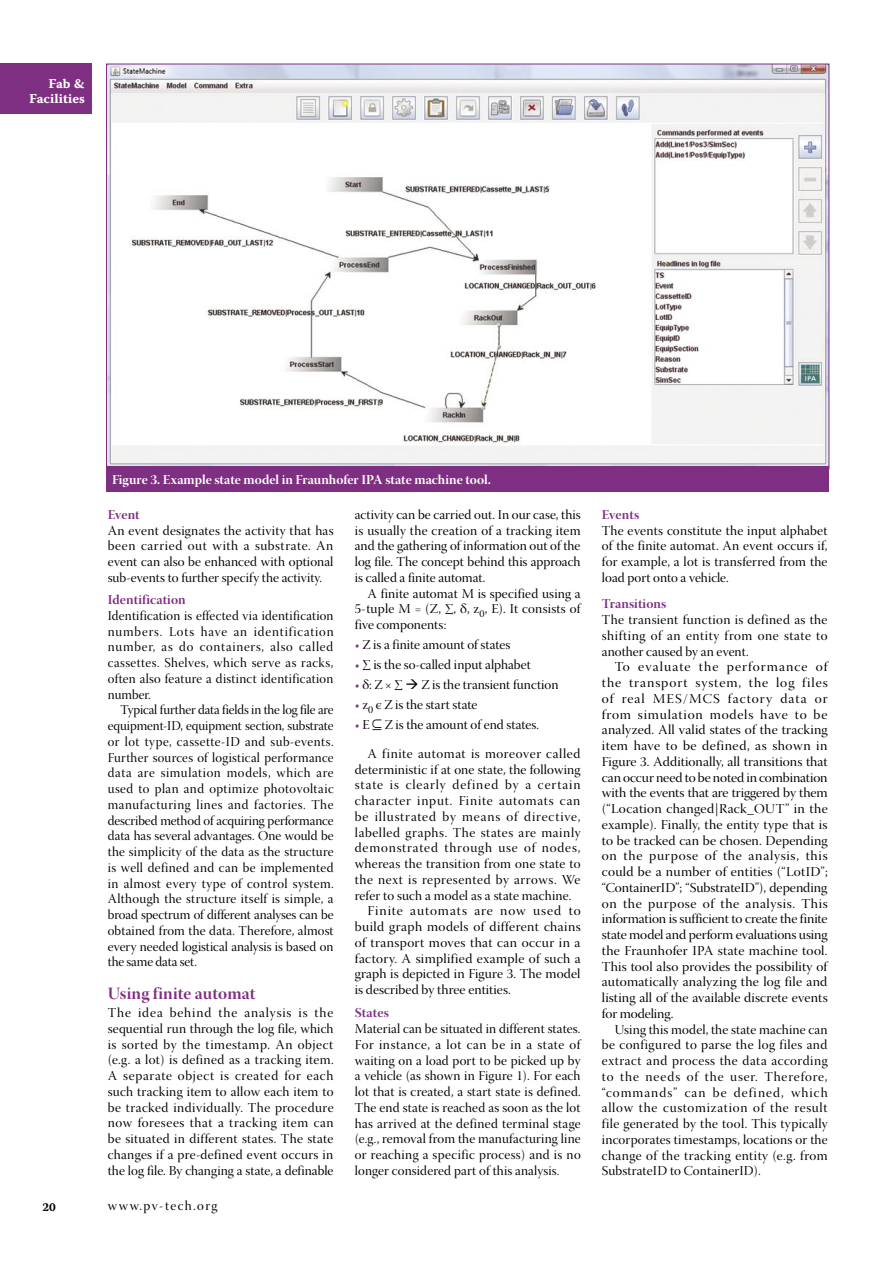
<style>
.page{position:relative;width:893px;height:1263px;background:#fff}
.page>*{position:absolute;margin:0;border:0;box-sizing:border-box;transform-origin:0 0}
.t1{font:17.25px "Warnock Pro Bold Disp";letter-spacing:.005em;color:#7f2f82}
.t2{font:13.5px/15.8px "Warnock Pro Disp";letter-spacing:.015em;color:#000;text-align:justify}
.t3{font:13.5px/15.8px "Warnock Pro Disp";letter-spacing:.015em;color:#000;text-align:justify;scale:1.04 1}
.t4{font:13.5px "Warnock Pro Disp";letter-spacing:.06em;color:#000}
.t5{font:13.5px/28.5px "Warnock Pro Disp";letter-spacing:.035em;color:#000}
.t6{font:13.5px "Warnock Pro Disp";letter-spacing:.065em;color:#000}
.t7{font:13.5px "Warnock Pro Bold Disp";color:#fff}
.t8{font:13.5px "Warnock Pro Bold Disp";letter-spacing:.005em;color:#7f2f82}
.t9{font:13.5px "Warnock Pro Disp";letter-spacing:.045em;color:#000}
.t10{font:13.5px "Warnock Pro Disp";letter-spacing:.055em;color:#000}
.t11{font:13.5px "Warnock Pro Disp";letter-spacing:.04em;color:#000}
.t12{font:13.5px "Warnock Pro Disp";letter-spacing:.1em;color:#000}
.t13{font:13.5px/15px "Warnock Pro Bold Capt";color:#fff;text-align:right}
.t14{font:12px "Warnock Pro Bold Capt";color:#000}
.s1{color:#7f2f82}
</style>
<div class="page">
<div style="left:0;top:64px;width:91px;height:51px;background:#7f2f82"></div>
<img style="left:108px;top:66px;width:719px;height:400px">
<div style="left:106px;top:466px;width:723px;height:26px;background:#7f2f82"></div>
<p class="t13" style="left:29px;top:75px;width:57px">Fab &amp;<br>Facilities</p>
<p class="t7" style="left:112px;top:472px;width:380px">Figure 3. Example state model in Fraunhofer IPA state machine tool.</p>
<p class="t8" style="left:108px;top:506px;width:33px">Event</p>
<p class="t2" style="left:108px;top:524px;width:227px">An event designates the activity that has been carried out with a substrate. An event can also be enhanced with optional sub-events to further specify the activity.</p>
<p class="t8" style="left:108px;top:591px;width:79px">Identification</p>
<p class="t2" style="left:108px;top:609px;width:227px">Identification is effected via identification numbers. Lots have an identification number, as do containers, also called cassettes. Shelves, which serve as racks, often also feature a distinct identification number.</p>
<p class="t2" style="left:108px;top:704px;width:227px;text-indent:13px">Typical further data fields in the log file are equipment-ID, equipment section, substrate or lot type, cassette-ID and sub-events.<br>Further sources of logistical performance data are simulation models, which are used to plan and optimize photovoltaic manufacturing lines and factories. The described method of acquiring performance data has several advantages. One would be the simplicity of the data as the structure is well defined and can be implemented in almost every type of control system.<br>Although the structure itself is simple, a broad spectrum of different analyses can be obtained from the data. Therefore, almost every needed logistical analysis is based on the same data set.</p>
<p class="t1" style="left:108px;top:983px;width:149px">Using finite automat</p>
<p class="t2" style="left:108px;top:1006px;width:227px">The idea behind the analysis is the sequential run through the log file, which is sorted by the timestamp. An object (e.g. a lot) is defined as a tracking item.<br>A separate object is created for each such tracking item to allow each item to be tracked individually. The procedure now foresees that a tracking item can be situated in different states. The state changes if a pre-defined event occurs in the log file. By changing a state, a definable</p>
<p class="t14" style="left:43px;top:1200px;width:15px">20</p>
<p class="t12" style="left:108px;top:1198px;width:111px">www.pv-tech.org</p>
<p class="t2" style="left:355px;top:508px;width:227px">activity can be carried out. In our case, this is usually the creation of a tracking item and the gathering of information out of the log file. The concept behind this approach is called a finite automat.</p>
<p class="t2" style="left:355px;top:587px;width:227px;text-indent:13px">A finite automat M is specified using a 5-tuple M = (Z, ∑, δ, z<sub>0</sub>, E). It consists of five components:</p>
<p class="t2" style="left:355px;top:639px;width:157px"><span class="s1">•</span> Z is a finite amount of states</p>
<p class="t2" style="left:355px;top:659px;width:178px"><span class="s1">•</span> ∑ is the so-called input alphabet</p>
<p class="t2" style="left:355px;top:679px;width:49px"><span class="s1">•</span> δ: Z × ∑</p>
<p class="t2" style="left:421px;top:679px;width:139px">Z is the transient function</p>
<p class="t2" style="left:355px;top:699px;width:124px"><span class="s1">•</span> z<sub>0</sub> є Z is the start state</p>
<p class="t5" style="left:368px;top:712px;width:214px;text-indent:-13px"><span class="s1">•</span> E ⊆ Z is the amount of end states.<br>A finite automat is moreover called</p>
<p class="t2" style="left:355px;top:763px;width:227px">deterministic if at one state, the following</p>
<p class="t6" style="left:355px;top:777px;width:227px">state is clearly defined by a certain</p>
<p class="t10" style="left:355px;top:793px;width:227px">character input. Finite automats can</p>
<p class="t4" style="left:355px;top:809px;width:227px">be illustrated by means of directive,</p>
<p class="t9" style="left:355px;top:825px;width:227px">labelled graphs. The states are mainly</p>
<p class="t4" style="left:355px;top:840px;width:227px">demonstrated through use of nodes,</p>
<p class="t2" style="left:355px;top:857px;width:227px">whereas the transition from one state to</p>
<p class="t11" style="left:355px;top:872px;width:227px">the next is represented by arrows. We</p>
<p class="t2" style="left:355px;top:889px;width:218px">refer to such a model as a state machine.</p>
<p class="t6" style="left:368px;top:903px;width:215px">Finite automats are now used to</p>
<p class="t2" style="left:355px;top:920px;width:227px">build graph models of different chains</p>
<p class="t2" style="left:355px;top:936px;width:227px">of transport moves that can occur in a</p>
<p class="t2" style="left:355px;top:952px;width:227px">factory. A simplified example of such a</p>
<p class="t2" style="left:355px;top:968px;width:227px">graph is depicted in Figure 3. The model</p>
<p class="t2" style="left:355px;top:983px;width:157px">is described by three entities.</p>
<p class="t8" style="left:355px;top:1005px;width:36px">States</p>
<p class="t2" style="left:355px;top:1022px;width:227px">Material can be situated in different states.<br>For instance, a lot can be in a state of waiting on a load port to be picked up by a vehicle (as shown in Figure 1). For each lot that is created, a start state is defined.<br>The end state is reached as soon as the lot has arrived at the defined terminal stage (e.g., removal from the manufacturing line or reaching a specific process) and is no longer considered part of this analysis.</p>
<p class="t8" style="left:602px;top:506px;width:39px">Events</p>
<p class="t2" style="left:602px;top:524px;width:227px">The events constitute the input alphabet of the finite automat. An event occurs if, for example, a lot is transferred from the load port onto a vehicle.</p>
<p class="t8" style="left:602px;top:596px;width:66px">Transitions</p>
<p class="t2" style="left:602px;top:613px;width:227px">The transient function is defined as the shifting of an entity from one state to another caused by an event.</p>
<p class="t3" style="left:602px;top:661px;width:219px;text-indent:13px">To evaluate the performance of the transport system, the log files of real MES/MCS factory data or from simulation models have to be analyzed. All valid states of the tracking item have to be defined, as shown in Figure 3. Additionally, all transitions that can occur need to be noted in combination with the events that are triggered by them (“Location changed|Rack_OUT” in the example). Finally, the entity type that is to be tracked can be chosen. Depending on the purpose of the analysis, this could be a number of entities (“LotID”; “ContainerID”; “SubstrateID”), depending on the purpose of the analysis. This information is sufficient to create the finite state model and perform evaluations using the Fraunhofer IPA state machine tool.<br>This tool also provides the possibility of automatically analyzing the log file and listing all of the available discrete events for modeling.</p>
<p class="t2" style="left:602px;top:1023px;width:227px;text-indent:13px">Using this model, the state machine can be configured to parse the log files and extract and process the data according to the needs of the user. Therefore, “commands” can be defined, which allow the customization of the result file generated by the tool. This typically incorporates timestamps, locations or the change of the tracking entity (e.g. from SubstrateID to ContainerID).</p>
</div>
